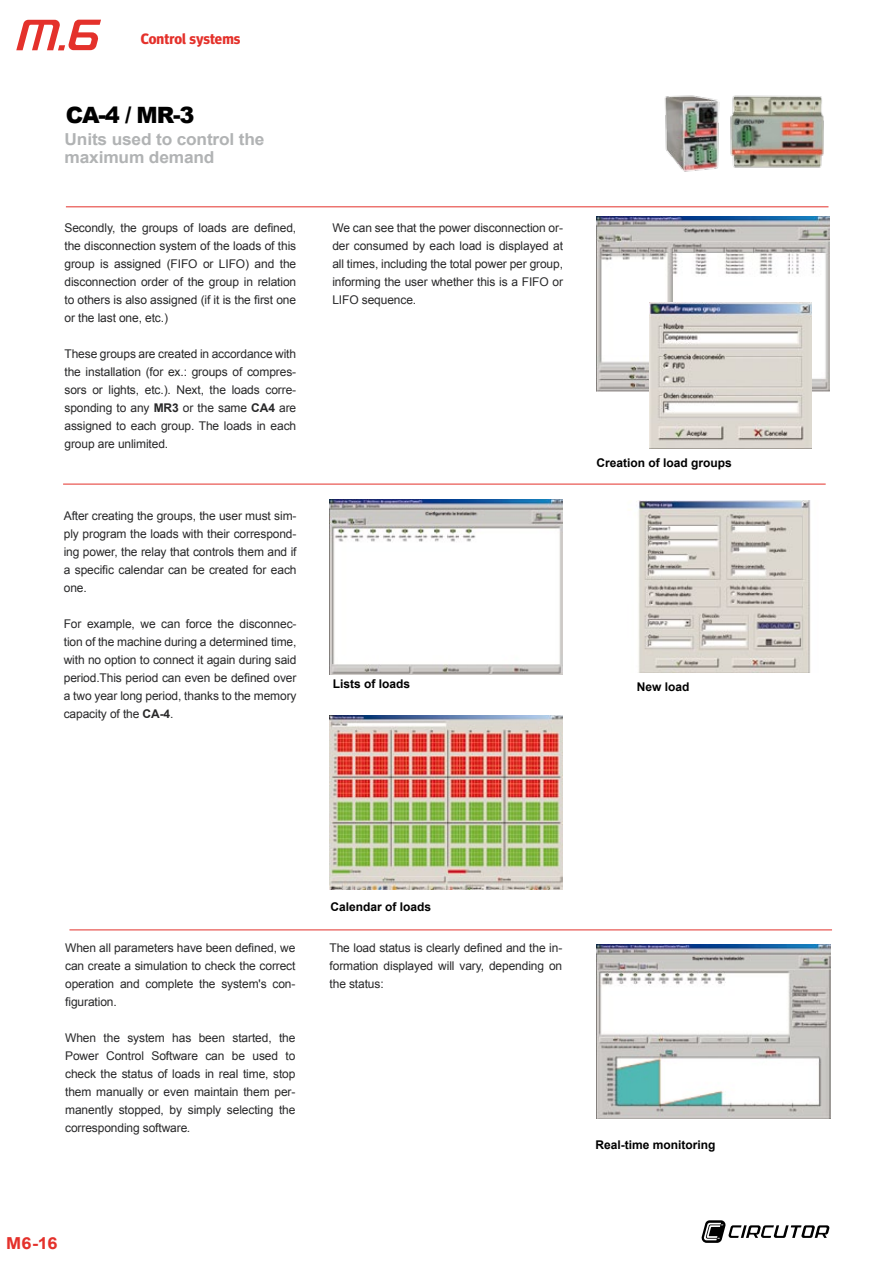
<style>
.page{position:relative;width:893px;height:1263px;background:#fff}
.page>*{position:absolute;margin:0;border:0;box-sizing:border-box;transform-origin:0 0}
.t1{font:900 22.5px "Arial";color:#000}
.t2{font:700 16.5px/18px "Arial";letter-spacing:-.01em;color:#b1b3b4;scale:1.05 1}
.t3{font:700 16.5px "Arial";color:#e4312b;scale:1.1 1}
.t4{font:700 15px "Meta Head OT";letter-spacing:.005em;color:#e4312b}
.t5{font:12px/18px "Arial";letter-spacing:-.01em;color:#282829;text-align:justify}
.t6{font:700 12px "Arial";color:#000}
.s1{font-weight:700}
.s2{font-style:italic}
</style>
<div class="page">
<svg style="left:701px;top:1220px;width:129px;height:23px"></svg>
<svg style="left:16px;top:20px;width:85px;height:30px"></svg>
<img style="left:596px;top:217px;width:233px;height:174px">
<hr style="left:63px;top:484px;width:763px;height:1px;background:#e4312b">
<hr style="left:69px;top:929px;width:763px;height:1px;background:#e4312b">
<img style="left:649px;top:303px;width:163px;height:146px">
<img style="left:330px;top:500px;width:233px;height:174px">
<img style="left:597px;top:944px;width:233px;height:175px">
<img style="left:330px;top:715px;width:233px;height:174px">
<img style="left:638px;top:501px;width:173px;height:172px">
<img style="left:664px;top:95px;width:160px;height:77px">
<hr style="left:66px;top:206px;width:762px;height:1px;background:#e4312b">
<p class="t4" style="left:141px;top:30px;width:101px">Control systems</p>
<h1 class="t1" style="left:66px;top:98px;width:130px">CA-4 / MR-3</h1>
<h2 class="t2" style="left:65px;top:131px;width:192px">Units used to control the maximum demand</h2>
<p class="t5" style="left:65px;top:219px;width:233px">Secondly, the groups of loads are defined, the disconnection system of the loads of this group is assigned (FIFO or LIFO) and the disconnection order of the group in relation to others is also assigned (if it is the first one or the last one, etc.)</p>
<p class="t5" style="left:65px;top:345px;width:233px">These groups are created in accordance with the installation (for ex.: groups of compres&shy;sors or lights, etc.). Next, the loads corre&shy;sponding to any <span class="s1">MR3</span> or the same <span class="s1">CA4</span> are assigned to each group. The loads in each group are unlimited.</p>
<p class="t5" style="left:64px;top:507px;width:234px">After creating the groups, the user must sim&shy;ply program the loads with their correspond&shy;ing power, the relay that controls them and if a specific calendar can be created for each one.</p>
<p class="t5" style="left:64px;top:615px;width:234px">For example, we can force the disconnec&shy;tion of the machine during a determined time, with no option to connect it again during said period.This period can even be defined over a two year long period, thanks to the memory capacity of the <span class="s1">CA-4</span>.</p>
<p class="t5" style="left:332px;top:219px;width:232px">We can see that the power disconnection or&shy;der consumed by each load is displayed at all times, including the total power per group, informing the user whether this is a FIFO or LIFO sequence.</p>
<p class="t6" style="left:596px;top:455px;width:137px">Creation of load groups</p>
<p class="t6" style="left:333px;top:676px;width:79px">Lists of loads</p>
<p class="t6" style="left:637px;top:679px;width:54px">New load</p>
<p class="t5" style="left:65px;top:939px;width:232px">When all parameters have been defined, we can create a simulation to check the correct operation and complete the system's con&shy;figuration.</p>
<p class="t5" style="left:65px;top:1029px;width:232px">When the system has been started, the Power Control Software can be used to check the status of loads in real time, stop them manually or even maintain them per&shy;manently stopped, by simply selecting the corresponding software<span class="s2">.</span></p>
<p class="t6" style="left:331px;top:898px;width:102px">Calendar of loads</p>
<p class="t5" style="left:330px;top:939px;width:234px">The load status is clearly defined and the in&shy;formation displayed will vary, depending on the status:</p>
<h2 class="t3" style="left:6px;top:1232px;width:48px">M6-16</h2>
<p class="t6" style="left:595px;top:1137px;width:122px">Real-time monitoring</p>
</div>
